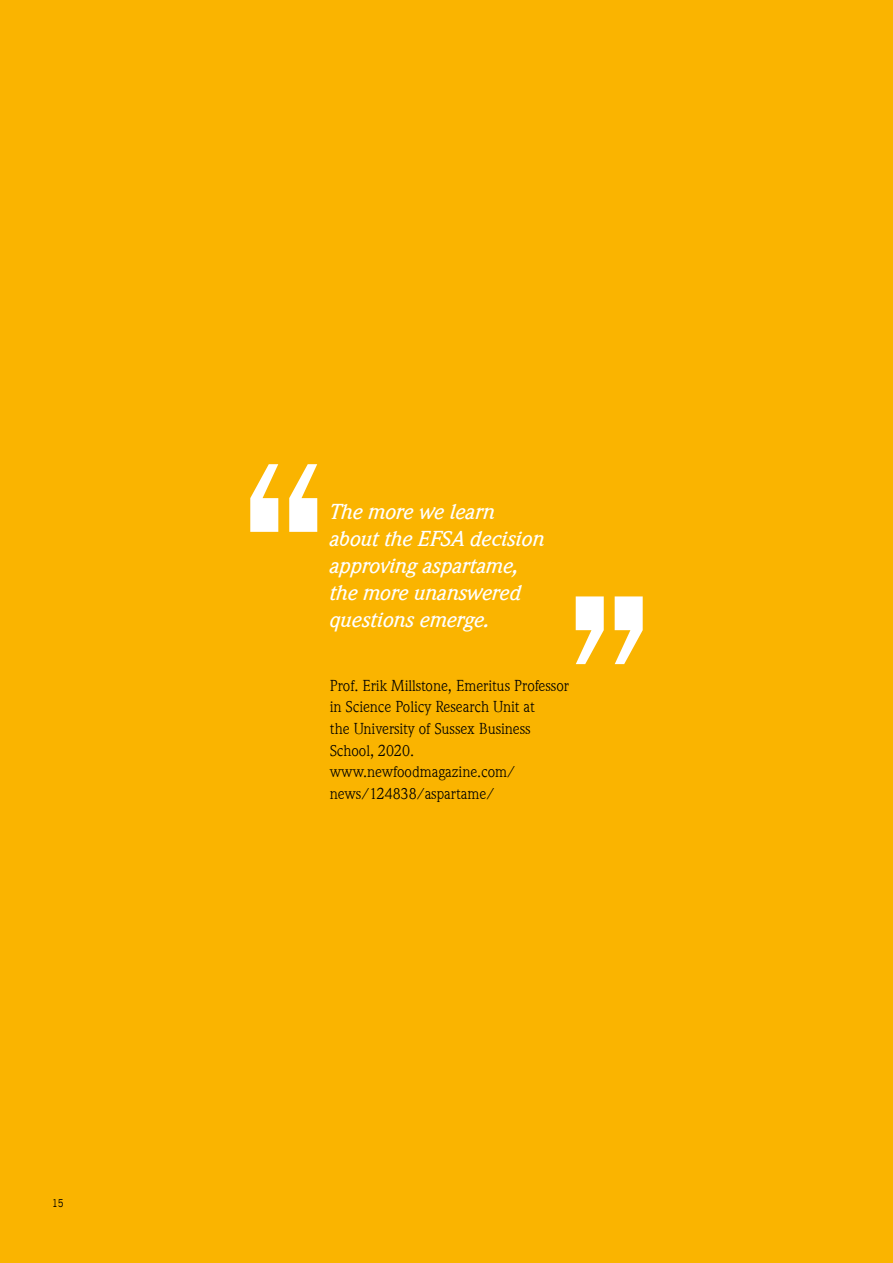
<style>
.page{position:relative;width:893px;height:1263px;background:#fab400}
.page>*{position:absolute;margin:0;border:0;box-sizing:border-box;transform-origin:0 0}
.t1{font:italic 500 22.5px/27px "Weidemann EF";color:#fff}
.t2{font:16.5px/21.6px "Weidemann EF";color:#000}
.t3{font:10.5px "News Gothic";color:#000;scale:.9 1}
</style>
<div class="page">
<svg style="left:250px;top:464px;width:67px;height:68px"></svg>
<svg style="left:576px;top:596px;width:67px;height:68px"></svg>
<p class="t3" style="left:52px;top:1197px;width:15px">15</p>
<h1 class="t1" style="left:330px;top:498px;width:216px">The more we learn about the EFSA decision approving aspartame, the more unanswered questions emerge.</h1>
<p class="t2" style="left:330px;top:675px;width:241px">Prof. Erik Millstone, Emeritus Professor in Science Policy Research Unit at<br>the University of Sussex Business<br>School, 2020. www.newfoodmagazine.com/ news/124838/aspartame/</p>
</div>
